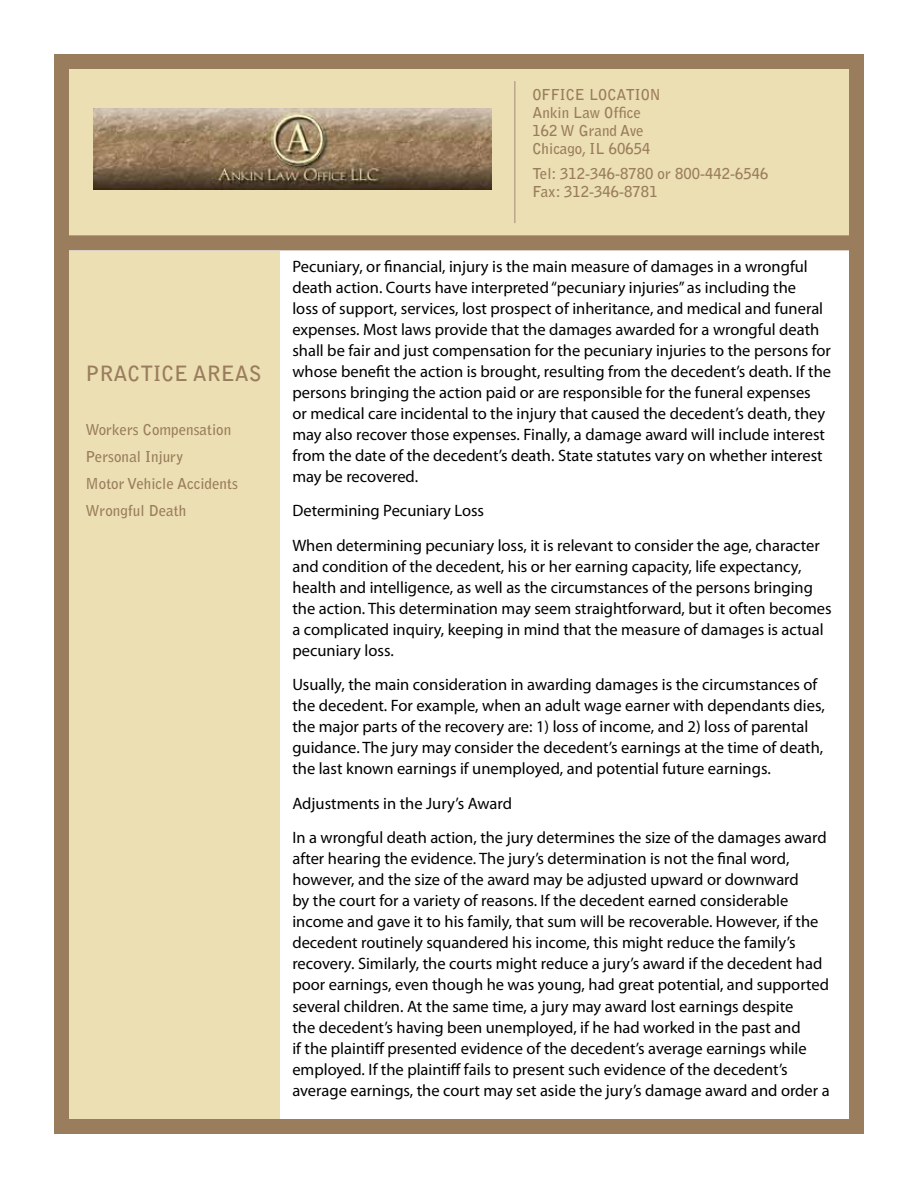
<style>
.page{position:relative;width:918px;height:1188px;background:#fff}
.page>*{position:absolute;margin:0;border:0;box-sizing:border-box;transform-origin:0 0}
.t1{font:700 21px "Bell Gothic Std";color:#9a7d5d}
.t2{font:16.5px/21px "Myriad Pro";color:#000}
.t3{font:700 15px/18px "Bell Gothic Std";color:#9a7d5d}
</style>
<div class="page">
<div style="left:54px;top:251px;width:225px;height:883px;background:#ecdfb3"></div>
<div style="left:54px;top:54px;width:810px;height:1080px;border:15px solid #9a7d5d"></div>
<div style="left:54px;top:54px;width:810px;height:196px;background:#ecdfb3;border:15px solid #9a7d5d"></div>
<img style="left:93px;top:109px;width:399px;height:81px">
<hr style="left:514px;top:81px;width:1px;height:142px;background:#9a7d5d">
<p class="t1" style="left:86px;top:361px;width:178px">PRACTICE AREAS</p>
<p class="t3" style="left:86px;top:417px;width:154px;line-height:27px">Workers Compensation<br>Personal Injury<br>Motor Vehicle Accidents<br>Wrongful Death</p>
<p class="t3" style="left:532px;top:85px;width:130px">OFFICE LOCATION<br>Ankin Law Office<br>162 W Grand Ave<br>Chicago, IL 60654</p>
<p class="t3" style="left:532px;top:165px;width:237px">Tel: 312-346-8780 or 800-442-6546<br>Fax: 312-346-8781</p>
<p class="t2" style="left:292px;top:256px;width:540px">Pecuniary, or financial, injury is the main measure of damages in a wrongful death action. Courts have interpreted “pecuniary injuries” as including the<br>loss of support, services, lost prospect of inheritance, and medical and funeral expenses. Most laws provide that the damages awarded for a wrongful death shall be fair and just compensation for the pecuniary injuries to the persons for whose benefit the action is brought, resulting from the decedent’s death. If the persons bringing the action paid or are responsible for the funeral expenses<br>or medical care incidental to the injury that caused the decedent’s death, they may also recover those expenses. Finally, a damage award will include interest from the date of the decedent’s death. State statutes vary on whether interest may be recovered.</p>
<p class="t2" style="left:292px;top:493px;width:529px;line-height:34.5px">Determining Pecuniary Loss<br>When determining pecuniary loss, it is relevant to consider the age, character</p>
<p class="t2" style="left:292px;top:556px;width:541px">and condition of the decedent, his or her earning capacity, life expectancy, health and intelligence, as well as the circumstances of the persons bringing the action. This determination may seem straightforward, but it often becomes a complicated inquiry, keeping in mind that the measure of damages is actual pecuniary loss.</p>
<p class="t2" style="left:292px;top:674px;width:534px">Usually, the main consideration in awarding damages is the circumstances of the decedent. For example, when an adult wage earner with dependants dies, the major parts of the recovery are: 1) loss of income, and 2) loss of parental guidance. The jury may consider the decedent’s earnings at the time of death, the last known earnings if unemployed, and potential future earnings.</p>
<p class="t2" style="left:292px;top:786px;width:536px;line-height:34.5px">Adjustments in the Jury’s Award<br>In a wrongful death action, the jury determines the size of the damages award</p>
<p class="t2" style="left:292px;top:848px;width:539px">after hearing the evidence. The jury’s determination is not the final word, however, and the size of the award may be adjusted upward or downward<br>by the court for a variety of reasons. If the decedent earned considerable income and gave it to his family, that sum will be recoverable. However, if the decedent routinely squandered his income, this might reduce the family’s recovery. Similarly, the courts might reduce a jury’s award if the decedent had poor earnings, even though he was young, had great potential, and supported several children. At the same time, a jury may award lost earnings despite<br>the decedent’s having been unemployed, if he had worked in the past and<br>if the plaintiff presented evidence of the decedent’s average earnings while employed. If the plaintiff fails to present such evidence of the decedent’s average earnings, the court may set aside the jury’s damage award and order a</p>
</div>
